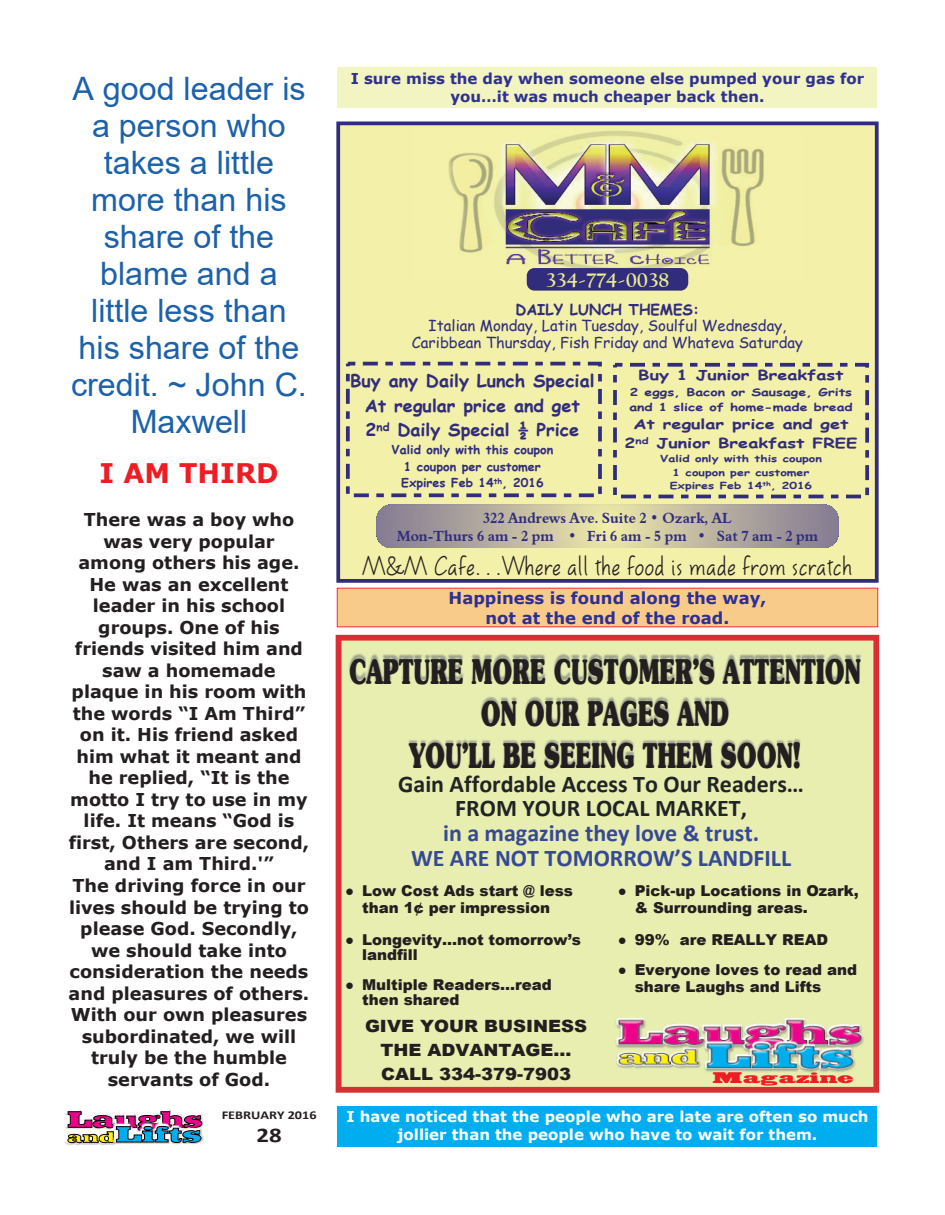
<style>
.page{position:relative;width:945px;height:1215px;background:#fff}
.page>*{position:absolute;margin:0;border:0;box-sizing:border-box;transform-origin:0 0}
.t1{font:900 35.4px/42.5px "Subway";color:#231f20;text-align:center;scale:.63 1}
.t2{font:32.25px/37px "Arial";color:#1c61a9;text-align:center}
.t3{font:30px "American Writer";color:#231f20}
.t4{font:700 27px "Verdana";color:#ee1d23}
.t5{font:700 24px/24.8px "Calibri";color:#212426;text-align:center}
.t6{font:700 24px/24.8px "Calibri";color:#364997;text-align:center}
.t7{font:700 21px "Californian FB";color:#ebed92}
.t8{font:700 21px "Calibri";color:#231f20;scale:1.19 1}
.t9{font:700 17.7px/21.5px "Verdana";color:#231f20;text-align:center}
.t10{font:700 17.4px/24.2px "Comic Sans MS";color:#312d7c;text-align:center;scale:1.04 1}
.t11{font:900 16.95px/23.9px "Arial";color:#231f20;text-align:center;scale:1.07 1}
.t12{font:700 16.5px/20.1px "Verdana";color:#2e3092;text-align:center}
.t13{font:900 15px/17px "Arial";color:#231f20}
.t14{font:700 15px/18.3px "Verdana";color:#fff;text-align:center}
.t15{font:15px/16.6px "Comic Sans MS";color:#312d7c;text-align:center}
.t16{font:700 15px/18.3px "Verdana";color:#2e3092;text-align:center}
.t17{font:15px/18.1px "Aldine 401 BT Bold A";color:#312d7c;text-align:center;scale:.96 1}
.t18{font:700 15px "Comic Sans MS";color:#312d7c}
.t19{font:700 13.65px/19px "Comic Sans MS";color:#312d7c;text-align:center;scale:1.31 1}
.t20{font:700 12px/16.6px "Comic Sans MS";color:#312d7c;text-align:center;scale:1.04 1}
.t21{font:700 12px "Calibri";letter-spacing:-.005em;color:#231f20;scale:1.19 1}
.t22{font:11.85px "Cairo";color:#ee1d23;scale:2.61 1}
.t23{font:700 10.65px/14.9px "Comic Sans MS";color:#312d7c;scale:1.31 1}
.t24{font:700 9.45px/13.2px "Comic Sans MS";color:#312d7c;text-align:center;scale:1.31 1}
.s1{font-family:"Times New Roman";font-weight:700}
</style>
<div class="page">
<div style="left:338px;top:1107px;width:539px;height:40px;background:#00aeef"></div>
<div style="left:338px;top:68px;width:539px;height:40px;background:#f2f4c1"></div>
<img style="left:65px;top:1109px;width:138px;height:36px">
<img style="left:113px;top:1119px;width:91px;height:26px">
<svg style="left:67px;top:1111px;width:135px;height:32px"></svg>
<svg style="left:336px;top:635px;width:543px;height:458px;background:#e7e2a8"></svg>
<img style="left:343px;top:643px;width:537px;height:136px">
<img style="left:614px;top:1011px;width:266px;height:70px">
<div style="left:337px;top:588px;width:541px;height:39px;background:#f9cb8b;border:1px solid #ee2d2d"></div>
<div style="left:336px;top:122px;width:543px;height:461px;background:#f3f0aa;border:4px solid #312d7c"></div>
<img style="left:448px;top:130px;width:316px;height:149px">
<div style="left:527px;top:268px;width:161px;height:23px;background:#312d7c;border-radius:8px"></div>
<svg style="left:377px;top:505px;width:461px;height:43px;background:#b8b09e"></svg>
<div style="left:346px;top:362px;width:256px;height:135px;background:#f3f0aa;border:4px dashed #312d7c"></div>
<div style="left:613px;top:363px;width:256px;height:135px;background:#f3f0aa;border:4px dashed #312d7c"></div>
<h2 class="t2" style="left:71px;top:73px;width:237px">A good leader is a person who takes a little more than his share of the blame and a little less than his share of the credit. ~ John C.<br>Maxwell</h2>
<h3 class="t4" style="left:100px;top:462px;width:181px">I AM THIRD</h3>
<p class="t9" style="left:69px;top:510px;width:242px">There was a boy who was very popular among others his age.<br>He was an excellent leader in his school groups. One of his friends visited him and saw a homemade plaque in his room with the words “I Am Third” on it. His friend asked him what it meant and he replied, “It is the motto I try to use in my life. It means “God is first, Others are second, and I am Third.'”<br>The driving force in our lives should be trying to please God. Secondly, we should take into consideration the needs and pleasures of others.<br>With our own pleasures subordinated, we will truly be the humble servants of God.</p>
<p class="t21" style="left:222px;top:1110px;width:81px">FEBRUARY 2016</p>
<p class="t8" style="left:256px;top:1127px;width:23px">28</p>
<p class="t16" style="left:351px;top:71px;width:515px">I sure miss the day when someone else pumped your gas for you…it was much cheaper back then.</p>
<p class="t7" style="left:546px;top:271px;width:125px">334-774-0038</p>
<p class="t18" style="left:516px;top:303px;width:185px">DAILY LUNCH THEMES:</p>
<p class="t15" style="left:412px;top:319px;width:393px">Italian Monday, Latin Tuesday, Soulful Wednesday,<br>Caribbean Thursday, Fish Friday and Whateva Saturday</p>
<p class="t19" style="left:638px;top:367px;width:158px">Buy 1 Junior Breakfast</p>
<p class="t23" style="left:629px;top:385px;width:172px">2 eggs, Bacon or Sausage, Grits and 1 slice of home-made bread</p>
<p class="t19" style="left:625px;top:416px;width:179px">At regular price and get<br>2<sup>nd</sup> Junior Breakfast FREE</p>
<p class="t24" style="left:660px;top:453px;width:125px">Valid only with this coupon<br>1 coupon per customer<br>Expires Feb 14<sup>th</sup>, 2016</p>
<p class="t17" style="left:397px;top:510px;width:440px">322 Andrews Ave. Suite 2 • Ozark, AL<br>Mon-Thurs 6 am - 2 pm • Fri 6 am - 5 pm • Sat 7 am - 2 pm</p>
<p class="t10" style="left:350px;top:371px;width:236px">Buy any Daily Lunch Special<br>At regular price and get<br>2<sup>nd</sup> Daily Special ½ Price</p>
<p class="t20" style="left:392px;top:442px;width:157px">Valid only with this coupon<br>1 coupon per customer<br>Expires Feb 14<sup>th</sup>, 2016</p>
<h3 class="t3" style="left:362px;top:547px;width:492px">M&amp;M Cafe…Where all the food is made from scratch</h3>
<p class="t12" style="left:449px;top:589px;width:319px">Happiness is found along the way, not at the end of the road.</p>
<h1 class="t1" style="left:349px;top:650px;width:814px">CAPTURE MORE CUSTOMER’S ATTENTION<br>ON OUR PAGES AND<br>YOU’LL BE SEEING THEM SOON!</h1>
<h3 class="t5" style="left:398px;top:773px;width:407px">Gain Affordable Access To Our Readers…<br>FROM YOUR LOCAL MARKET,</h3>
<h3 class="t6" style="left:411px;top:823px;width:382px">in a magazine they love &amp; trust.<br>WE ARE NOT TOMORROW’S LANDFILL</h3>
<p class="t13" style="left:345px;top:884px;width:229px;text-align:center"><span class="s1">●</span> Low Cost Ads start @ less than 1¢ per impression</p>
<p class="t13" style="left:362px;top:934px;width:221px;line-height:14.9px;text-indent:-17px"><span class="s1">●</span> Longevity…not tomorrow’s landfill</p>
<p class="t13" style="left:362px;top:979px;width:191px;line-height:14.9px;text-indent:-17px"><span class="s1">●</span> Multiple Readers…read then shared</p>
<p class="t11" style="left:365px;top:1016px;width:209px">GIVE YOUR BUSINESS<br>THE ADVANTAGE…<br>CALL 334-379-7903</p>
<p class="t13" style="left:635px;top:884px;width:226px;text-indent:-17px"><span class="s1">●</span> Pick-up Locations in Ozark, &amp; Surrounding areas.</p>
<p class="t13" style="left:618px;top:933px;width:212px"><span class="s1">●</span> 99% are REALLY READ</p>
<p class="t13" style="left:635px;top:963px;width:224px;text-indent:-17px"><span class="s1">●</span> Everyone loves to read and share Laughs and Lifts</p>
<p class="t22" style="left:713px;top:1072px;width:55px">Magazine</p>
<p class="t14" style="left:346px;top:1109px;width:524px">I have noticed that the people who are late are often so much jollier than the people who have to wait for them.</p>
</div>
